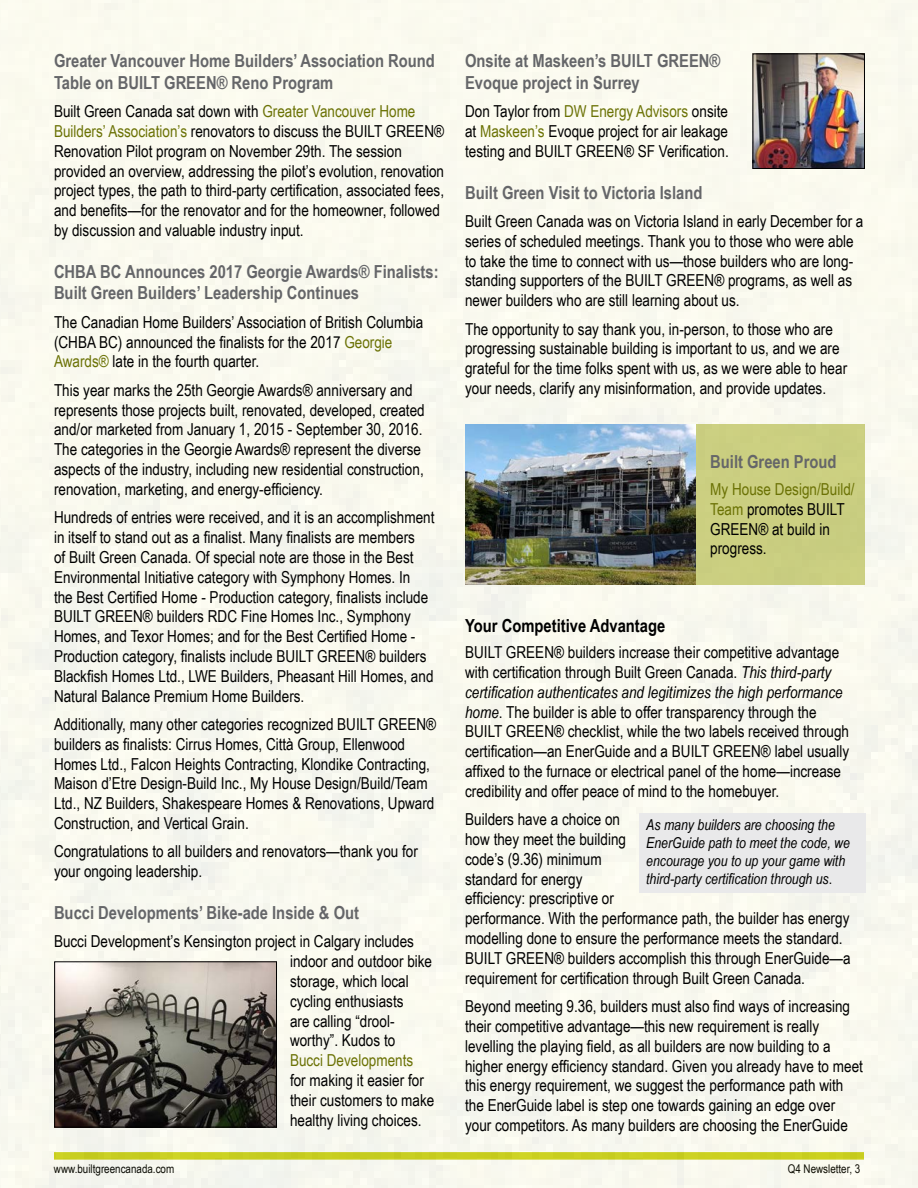
<style>
.page{position:relative;width:918px;height:1188px;background:#faf9ef}
.page>*{position:absolute;margin:0;border:0;box-sizing:border-box;transform-origin:0 0}
.t1{font:700 18px/21.6px "Arial Narrow";color:#656669}
.t2{font:700 18px "Arial Narrow";color:#000}
.t3{font:16.5px/19.8px "Arial Narrow";color:#000}
.t4{font:16.5px "Arial Narrow";color:#6b7205}
.t5{font:italic 15px/18px "Arial Narrow";color:#000}
.t6{font:12px "Arial Narrow";color:#000}
.s1{color:#6b7205}
.s2{font-style:italic}
.s3{font-style:normal}
</style>
<div class="page">
<img style="left:755px;top:55px;width:108px;height:112px">
<div style="left:753px;top:53px;width:112px;height:116px;border:1px solid #000"></div>
<img style="left:56px;top:963px;width:219px;height:162px">
<div style="left:54px;top:961px;width:223px;height:166px;border:1px solid #000"></div>
<div style="left:639px;top:813px;width:227px;height:80px;background:#e9e9ea"></div>
<div style="left:468px;top:425px;width:396px;height:160px;background:#cbcf81"></div>
<img style="left:465px;top:425px;width:230px;height:160px">
<p class="t1" style="left:54px;top:49px;width:382px">Greater Vancouver Home Builders’ Association Round<br>Table on BUILT GREEN® Reno Program</p>
<p class="t3" style="left:54px;top:101px;width:392px">Built Green Canada sat down with <span class="s1">Greater Vancouver Home Builders’ Association’s</span> renovators to discuss the BUILT GREEN® Renovation Pilot program on November 29th. The session provided an overview, addressing the pilot’s evolution, renovation project types, the path to third-party certification, associated fees, and benefits—for the renovator and for the homeowner, followed by discussion and valuable industry input.</p>
<p class="t1" style="left:54px;top:260px;width:386px">CHBA BC Announces 2017 Georgie Awards® Finalists:<br>Built Green Builders’ Leadership Continues</p>
<p class="t3" style="left:54px;top:312px;width:371px">The Canadian Home Builders’ Association of British Columbia (CHBA BC) announced the finalists for the 2017 <span class="s1">Georgie<br>Awards®</span> late in the fourth quarter.</p>
<p class="t3" style="left:54px;top:380px;width:372px">This year marks the 25th Georgie Awards® anniversary and represents those projects built, renovated, developed, created and/or marketed from January 1, 2015 - September 30, 2016.<br>The categories in the Georgie Awards® represent the diverse aspects of the industry, including new residential construction, renovation, marketing, and energy-efficiency.</p>
<p class="t3" style="left:54px;top:507px;width:382px">Hundreds of entries were received, and it is an accomplishment in itself to stand out as a finalist. Many finalists are members<br>of Built Green Canada. Of special note are those in the Best Environmental Initiative category with Symphony Homes. In<br>the Best Certified Home - Production category, finalists include BUILT GREEN® builders RDC Fine Homes Inc., Symphony Homes, and Texor Homes; and for the Best Certified Home - Production category, finalists include BUILT GREEN® builders Blackfish Homes Ltd., LWE Builders, Pheasant Hill Homes, and Natural Balance Premium Home Builders.</p>
<p class="t3" style="left:54px;top:714px;width:384px">Additionally, many other categories recognized BUILT GREEN® builders as finalists: Cirrus Homes, Città Group, Ellenwood Homes Ltd., Falcon Heights Contracting, Klondike Contracting, Maison d’Etre Design-Build Inc., My House Design/Build/Team Ltd., NZ Builders, Shakespeare Homes &amp; Renovations, Upward Construction, and Vertical Grain.</p>
<p class="t3" style="left:54px;top:841px;width:366px">Congratulations to all builders and renovators—thank you for your ongoing leadership.</p>
<p class="t1" style="left:54px;top:901px;width:307px">Bucci Developments’ Bike-ade Inside &amp; Out</p>
<p class="t3" style="left:290px;top:931px;width:144px;text-indent:-236px">Bucci Development’s Kensington project in Calgary includes indoor and outdoor bike storage, which local cycling enthusiasts<br>are calling “drool&shy;worthy”. Kudos to</p>
<p class="t4" style="left:290px;top:1048px;width:125px">Bucci Developments</p>
<p class="t3" style="left:290px;top:1070px;width:146px">for making it easier for their customers to make healthy living choices.</p>
<p class="t1" style="left:465px;top:49px;width:257px">Onsite at Maskeen’s BUILT GREEN®<br>Evoque project in Surrey</p>
<p class="t3" style="left:465px;top:101px;width:265px;text-align:justify">Don Taylor from <span class="s1">DW Energy Advisors</span> onsite at <span class="s1">Maskeen’s</span> Evoque project for air leakage testing and BUILT GREEN® SF Verification.</p>
<p class="t1" style="left:465px;top:181px;width:239px">Built Green Visit to Victoria Island</p>
<p class="t3" style="left:465px;top:211px;width:400px">Built Green Canada was on Victoria Island in early December for a series of scheduled meetings. Thank you to those who were able to take the time to connect with us—those builders who are long&shy;standing supporters of the BUILT GREEN® programs, as well as newer builders who are still learning about us.</p>
<p class="t3" style="left:465px;top:318px;width:384px">The opportunity to say thank you, in-person, to those who are progressing sustainable building is important to us, and we are grateful for the time folks spent with us, as we were able to hear your needs, clarify any misinformation, and provide updates.</p>
<p class="t1" style="left:710px;top:450px;width:128px">Built Green Proud</p>
<p class="t3" style="left:710px;top:479px;width:146px"><span class="s1">My House Design/Build/<br>Team</span> promotes BUILT<br>GREEN® at build in progress.</p>
<p class="t2" style="left:465px;top:612px;width:202px">Your Competitive Advantage</p>
<p class="t3" style="left:465px;top:642px;width:386px">BUILT GREEN® builders increase their competitive advantage with certification through Built Green Canada. <span class="s2">This third-party certification authenticates and legitimizes the high performance home</span>. The builder is able to offer transparency through the BUILT GREEN® checklist, while the two labels received through certification—an EnerGuide and a BUILT GREEN® label usually affixed to the furnace or electrical panel of the home—increase credibility and offer peace of mind to the homebuyer.</p>
<p class="t3" style="left:465px;top:809px;width:387px">Builders have a choice on<br>how they meet the building<br>code’s (9.36) minimum<br>standard for energy<br>efficiency: prescriptive or<br>performance. With the performance path, the builder has energy modelling done to ensure the performance meets the standard.<br>BUILT GREEN® builders accomplish this through EnerGuide—a requirement for certification through Built Green Canada.</p>
<p class="t3" style="left:465px;top:996px;width:399px">Beyond meeting 9.36, builders must also find ways of increasing their competitive advantage—this new requirement is really levelling the playing field, as all builders are now building to a higher energy efficiency standard. Given you already have to meet this energy requirement, we suggest the performance path with the EnerGuide label is step one towards gaining an edge over your competitors. As many builders are choosing the EnerGuide</p>
<p class="t5" style="left:646px;top:816px;width:205px">As many builders are choosing the EnerGuide path to meet the code, we encourage you to up your game with third-party certification through us<span class="s3">.</span></p>
<p class="t6" style="left:54px;top:1160px;width:122px">www.builtgreencanada.com</p>
<p class="t6" style="left:788px;top:1160px;width:74px">Q4 Newsletter, 3</p>
</div>
